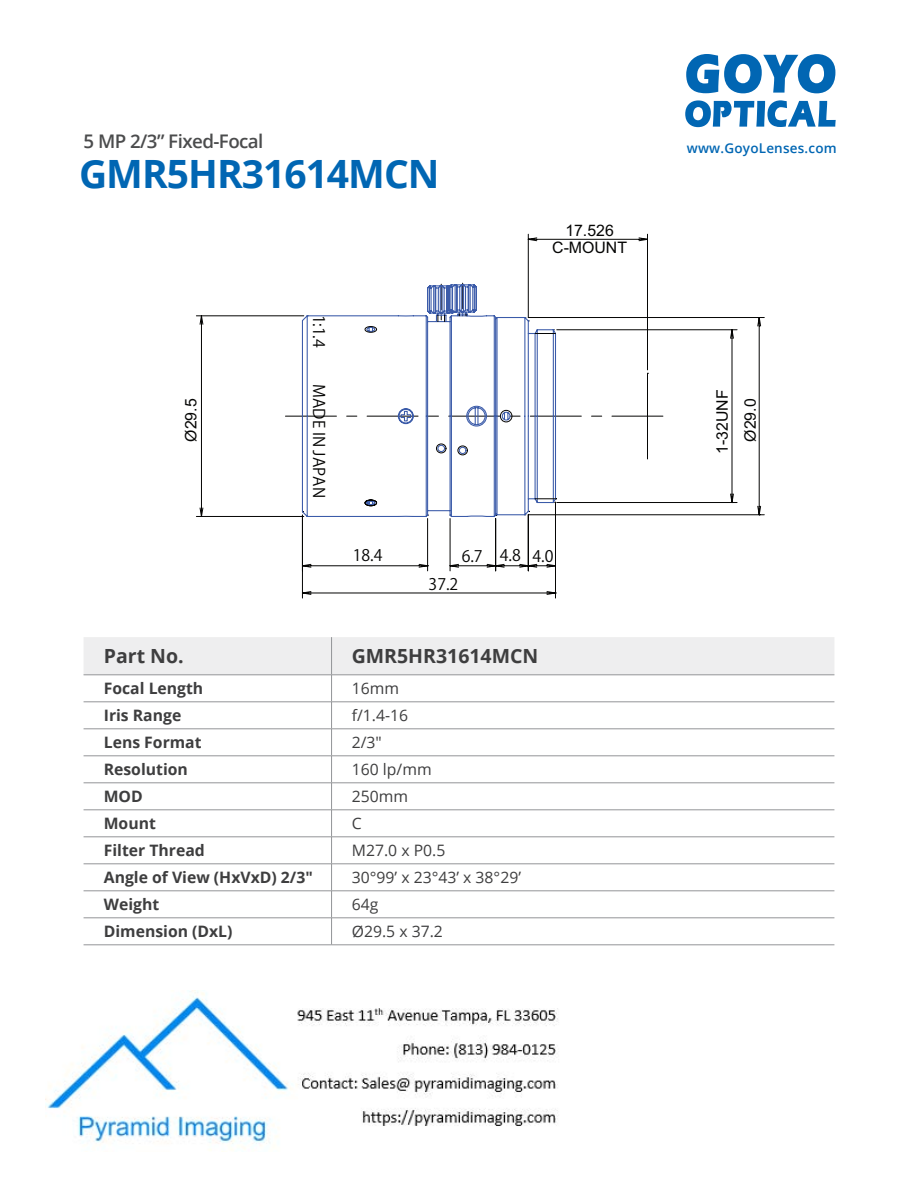
<style>
.page{position:relative;width:918px;height:1188px;background:#fff}
.page>*{position:absolute;margin:0;border:0;box-sizing:border-box;transform-origin:0 0}
.t1{font:700 39px "Open Sans";letter-spacing:-.025em;color:#0166b3}
.t2{font:700 19.5px "Open Sans";color:#3e3e3f}
.t3{font:600 18.75px "Open Sans";letter-spacing:-.03em;color:#4b4c4d}
.t4{font:15.9px "Koz Go Pro Regular 90 msp RKSJ H";color:#050504}
.t5{font:15.9px "Arial";color:#050504}
.t6{font:700 15.75px "Open Sans";color:#3e3e3f}
.t7{font:15.75px "Open Sans";color:#3e3e3f}
.t8{font:600 13.5px "Open Sans";letter-spacing:.015em;color:#0166b3}
</style>
<div class="page">
<svg style="left:686px;top:54px;width:149px;height:39px"></svg>
<svg style="left:685px;top:100px;width:151px;height:27px"></svg>
<svg style="left:84px;top:637px;width:750px;height:308px"></svg>
<hr style="left:84px;top:945px;width:248px;height:1px;background:#939598">
<hr style="left:332px;top:945px;width:502px;height:1px;background:#939598">
<svg style="left:196px;top:234px;width:568px;height:364px"></svg>
<svg style="left:301px;top:506px;width:256px;height:12px"></svg>
<svg style="left:285px;top:283px;width:380px;height:223px"></svg>
<img style="left:46px;top:990px;width:512px;height:160px">
<p class="t3" style="left:84px;top:128px;width:181px">5 MP 2/3” Fixed-Focal</p>
<p class="t1" style="left:79px;top:146px;width:362px">GMR5HR31614MCN</p>
<p class="t4" style="left:329px;top:315px;width:35px;rotate:90deg">1:1.4</p>
<p class="t5" style="left:565px;top:219px;width:50px">17.526</p>
<p class="t5" style="left:552px;top:237px;width:76px">C-MOUNT</p>
<p class="t8" style="left:687px;top:139px;width:152px">www.GoyoLenses.com</p>
<p class="t4" style="left:329px;top:384px;width:115px;rotate:90deg">MADE IN JAPAN</p>
<p class="t5" style="left:711px;top:454px;width:66px;rotate:-90deg">1-32UNF</p>
<p class="t5" style="left:180px;top:442px;width:45px;rotate:-90deg">Ø29.5</p>
<p class="t5" style="left:739px;top:442px;width:45px;rotate:-90deg">Ø29.0</p>
<p class="t4" style="left:353px;top:545px;width:31px">18.4</p>
<p class="t4" style="left:462px;top:546px;width:93px">6.7 4.8 4.0</p>
<p class="t4" style="left:429px;top:574px;width:31px">37.2</p>
<p class="t2" style="left:104px;top:642px;width:81px">Part No.</p>
<p class="t2" style="left:352px;top:642px;width:188px">GMR5HR31614MCN</p>
<p class="t6" style="left:104px;top:678px;width:101px">Focal Length</p>
<p class="t7" style="left:352px;top:678px;width:49px">16mm</p>
<p class="t6" style="left:104px;top:704px;width:79px">Iris Range</p>
<p class="t7" style="left:352px;top:705px;width:58px">f/1.4-16</p>
<p class="t6" style="left:104px;top:731px;width:99px">Lens Format</p>
<p class="t7" style="left:352px;top:732px;width:31px">2/3″</p>
<p class="t6" style="left:104px;top:758px;width:86px">Resolution</p>
<p class="t7" style="left:352px;top:759px;width:81px">160 lp/mm</p>
<p class="t6" style="left:104px;top:785px;width:41px">MOD</p>
<p class="t7" style="left:352px;top:786px;width:58px">250mm</p>
<p class="t6" style="left:104px;top:812px;width:54px">Mount</p>
<p class="t7" style="left:352px;top:813px;width:11px">C</p>
<p class="t6" style="left:104px;top:839px;width:103px">Filter Thread</p>
<p class="t7" style="left:352px;top:840px;width:95px">M27.0 x P0.5</p>
<p class="t6" style="left:104px;top:866px;width:211px">Angle of View (HxVxD) 2/3″</p>
<p class="t7" style="left:352px;top:867px;width:171px">30°99’ x 23°43’ x 38°29’</p>
<p class="t6" style="left:104px;top:893px;width:57px">Weight</p>
<p class="t7" style="left:352px;top:894px;width:28px">64g</p>
<p class="t6" style="left:104px;top:920px;width:130px">Dimension (DxL)</p>
<p class="t7" style="left:352px;top:921px;width:93px">Ø29.5 x 37.2</p>
</div>
